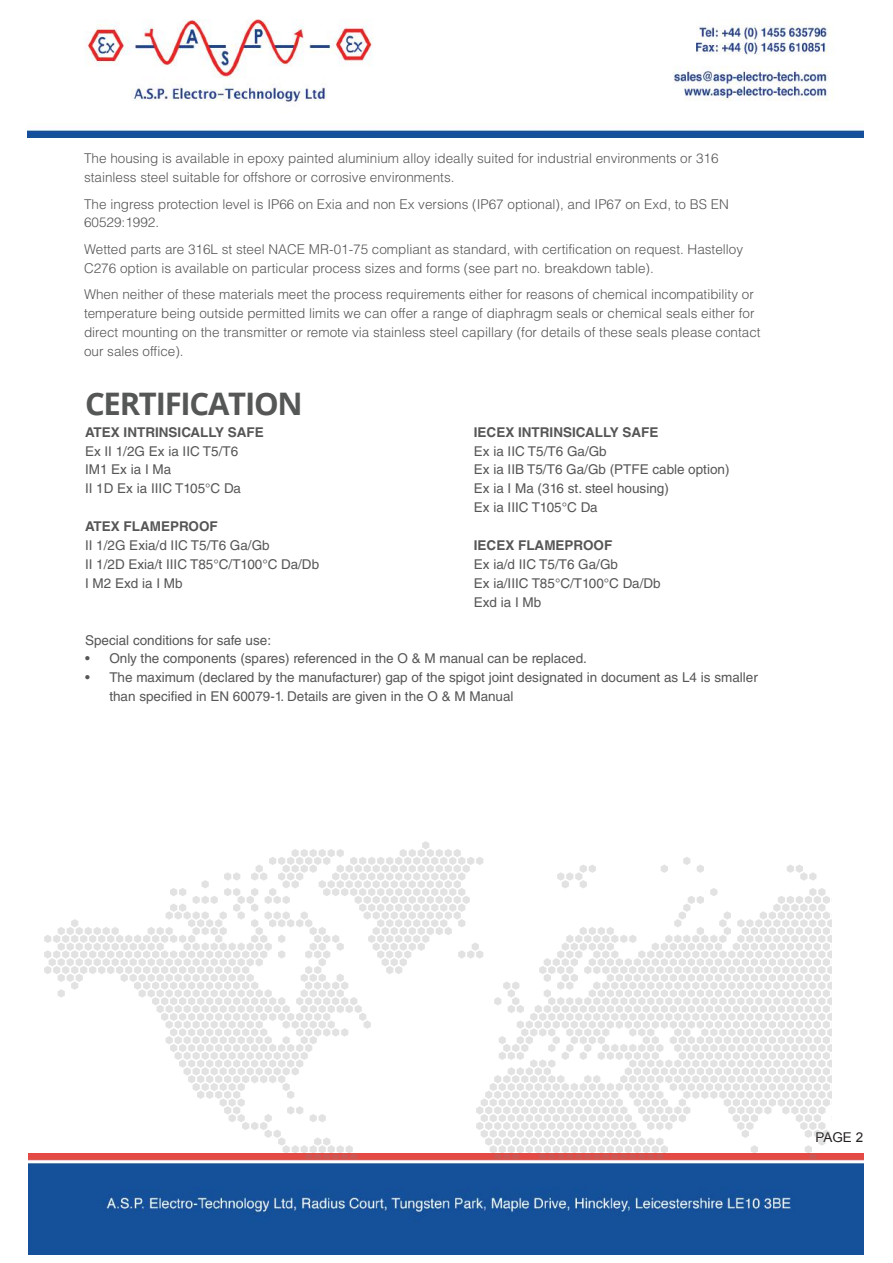
<style>
.page{position:relative;width:893px;height:1263px;background:#fff}
.page>*{position:absolute;margin:0;border:0;box-sizing:border-box;transform-origin:0 0}
.t1{font:700 31.05px "Open Sans";letter-spacing:-.04em;color:#555656}
.t2{font:300 13.5px/18.9px "Helvetica LT Std";color:#555656}
.t3{font:13.5px/18.9px "Helvetica LT Std";color:#555656}
.t4{font:700 13.5px "Helvetica LT Std";color:#555656}
.t5{font:13.5px "Arial";color:#241f1f}
</style>
<div class="page">
<img style="left:28px;top:19px;width:835px;height:119px">
<img style="left:29px;top:1153px;width:834px;height:101px">
<svg style="left:44px;top:841px;width:787px;height:317px"></svg>
<p class="t2" style="left:84px;top:149px;width:636px">The housing is available in epoxy painted aluminium alloy ideally suited for industrial environments or 316 stainless steel suitable for offshore or corrosive environments.</p>
<p class="t2" style="left:84px;top:194px;width:646px">The ingress protection level is IP66 on Exia and non Ex versions (IP67 optional), and IP67 on Exd, to BS EN<br>60529:1992.</p>
<p class="t2" style="left:84px;top:240px;width:660px">Wetted parts are 316L st steel NACE MR-01-75 compliant as standard, with certification on request. Hastelloy<br>C276 option is available on particular process sizes and forms (see part no. breakdown table).</p>
<p class="t2" style="left:84px;top:285px;width:678px">When neither of these materials meet the process requirements either for reasons of chemical incompatibility or temperature being outside permitted limits we can offer a range of diaphragm seals or chemical seals either for direct mounting on the transmitter or remote via stainless steel capillary (for details of these seals please contact our sales office).</p>
<h1 class="t1" style="left:85px;top:382px;width:219px">CERTIFICATION</h1>
<p class="t4" style="left:85px;top:424px;width:180px">ATEX INTRINSICALLY SAFE</p>
<p class="t4" style="left:474px;top:424px;width:186px">IECEX INTRINSICALLY SAFE</p>
<p class="t3" style="left:85px;top:441px;width:155px">Ex II 1/2G Ex ia IIC T5/T6</p>
<p class="t3" style="left:474px;top:441px;width:134px">Ex ia IIC T5/T6 Ga/Gb</p>
<p class="t3" style="left:85px;top:460px;width:88px">IM1 Ex ia I Ma</p>
<p class="t3" style="left:474px;top:460px;width:257px">Ex ia IIB T5/T6 Ga/Gb (PTFE cable option)</p>
<p class="t3" style="left:85px;top:479px;width:157px">II 1D Ex ia IIIC T105°C Da</p>
<p class="t3" style="left:474px;top:479px;width:196px">Ex ia I Ma (316 st. steel housing)<br>Ex ia IIIC T105°C Da</p>
<p class="t4" style="left:85px;top:518px;width:134px">ATEX FLAMEPROOF</p>
<p class="t3" style="left:85px;top:536px;width:186px">II 1/2G Exia/d IIC T5/T6 Ga/Gb</p>
<p class="t4" style="left:474px;top:537px;width:140px">IECEX FLAMEPROOF</p>
<p class="t3" style="left:85px;top:555px;width:236px">II 1/2D Exia/t IIIC T85°C/T100°C Da/Db</p>
<p class="t3" style="left:474px;top:555px;width:146px">Ex ia/d IIC T5/T6 Ga/Gb</p>
<p class="t3" style="left:85px;top:574px;width:99px">I M2 Exd ia I Mb</p>
<p class="t3" style="left:474px;top:574px;width:188px">Ex ia/IIIC T85°C/T100°C Da/Db<br>Exd ia I Mb</p>
<p class="t3" style="left:85px;top:630px;width:188px">Special conditions for safe use:</p>
<p class="t3" style="left:85px;top:649px;width:503px">• Only the components (spares) referenced in the O &amp; M manual can be replaced.</p>
<p class="t3" style="left:109px;top:668px;width:650px;text-indent:-24px">• The maximum (declared by the manufacturer) gap of the spigot joint designated in document as L4 is smaller than specified in EN 60079-1. Details are given in the O &amp; M Manual</p>
<p class="t5" style="left:815px;top:1128px;width:49px">PAGE 2</p>
</div>
